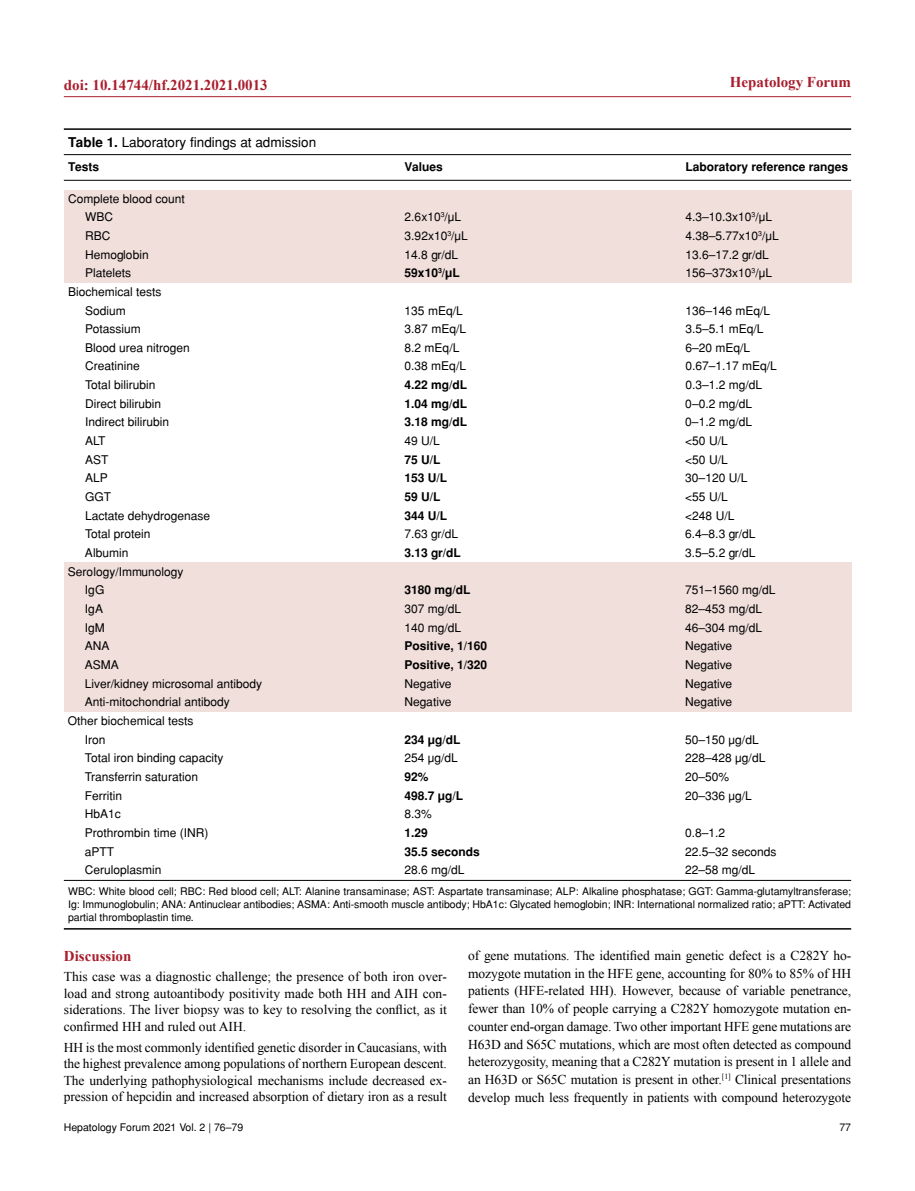
<style>
.page{position:relative;width:915px;height:1191px;background:#fff}
.page>*{position:absolute;margin:0;border:0;box-sizing:border-box;transform-origin:0 0}
.t1{font:700 15px "Times New Roman";color:#a91e2d}
.t2{font:13.5px/17.7px "Times New Roman";letter-spacing:-.01em;color:#000;text-align:justify}
.t3{font:13.5px "Helvetica Normal Tr";color:#000}
.t4{font:12px/18.6px "Helvetica Normal Tr";color:#000}
.t5{font:700 12px "Helvetica Tr";color:#000}
.t6{font:10.5px/12.6px "Helvetica Normal Tr";color:#000;text-align:justify}
.s1{font-family:"Helvetica Tr";font-weight:700}
</style>
<div class="page">
<hr style="left:64px;top:96px;width:786px;height:1px;background:#a91e2d">
<div style="left:64px;top:190px;width:786px;height:92px;background:#f0dfda"></div>
<div style="left:64px;top:562px;width:786px;height:150px;background:#f0dfda"></div>
<hr style="left:64px;top:928px;width:786px;height:1px;background:#000">
<hr style="left:64px;top:154px;width:786px;height:1px;background:#000">
<hr style="left:64px;top:180px;width:786px;height:1px;background:#000">
<hr style="left:64px;top:880px;width:786px;height:1px;background:#000">
<hr style="left:64px;top:128px;width:786px;height:2px;background:#000">
<p class="t1" style="left:64px;top:74px;width:205px">doi: 10.14744/hf.2021.2021.0013</p>
<p class="t1" style="left:729px;top:71px;width:123px">Hepatology Forum</p>
<p class="t3" style="left:68px;top:134px;width:249px"><span class="s1">Table 1.</span> Laboratory findings at admission</p>
<p class="t5" style="left:68px;top:160px;width:32px">Tests</p>
<p class="t5" style="left:404px;top:160px;width:40px">Values</p>
<p class="t5" style="left:685px;top:160px;width:164px">Laboratory reference ranges</p>
<p class="t4" style="left:85px;top:189px;width:101px;text-indent:-17px">Complete blood count<br>WBC</p>
<p class="t4" style="left:404px;top:208px;width:58px">2.6x10<sup>3</sup>/µL</p>
<p class="t4" style="left:685px;top:208px;width:88px">4.3–10.3x10<sup>3</sup>/µL</p>
<p class="t4" style="left:85px;top:226px;width:27px">RBC</p>
<p class="t4" style="left:404px;top:226px;width:65px">3.92x10<sup>3</sup>/µL</p>
<p class="t4" style="left:685px;top:226px;width:95px">4.38–5.77x10<sup>3</sup>/µL</p>
<p class="t4" style="left:85px;top:245px;width:65px">Hemoglobin</p>
<p class="t4" style="left:404px;top:245px;width:55px">14.8 gr/dL</p>
<p class="t4" style="left:685px;top:245px;width:85px">13.6–17.2 gr/dL</p>
<p class="t4" style="left:85px;top:264px;width:48px">Platelets</p>
<p class="t5" style="left:404px;top:266px;width:57px">59x10<sup>3</sup>/µL</p>
<p class="t4" style="left:685px;top:264px;width:88px">156–373x10<sup>3</sup>/µL</p>
<p class="t4" style="left:85px;top:282px;width:78px;text-indent:-17px">Biochemical tests<br>Sodium</p>
<p class="t4" style="left:404px;top:301px;width:60px">135 mEq/L</p>
<p class="t4" style="left:685px;top:301px;width:86px">136–146 mEq/L</p>
<p class="t4" style="left:85px;top:319px;width:57px">Potassium</p>
<p class="t4" style="left:404px;top:319px;width:63px">3.87 mEq/L</p>
<p class="t4" style="left:685px;top:319px;width:80px">3.5–5.1 mEq/L</p>
<p class="t4" style="left:85px;top:338px;width:106px">Blood urea nitrogen</p>
<p class="t4" style="left:404px;top:338px;width:56px">8.2 mEq/L</p>
<p class="t4" style="left:685px;top:338px;width:66px">6–20 mEq/L</p>
<p class="t4" style="left:85px;top:357px;width:56px">Creatinine</p>
<p class="t4" style="left:404px;top:357px;width:63px">0.38 mEq/L</p>
<p class="t4" style="left:685px;top:357px;width:93px">0.67–1.17 mEq/L</p>
<p class="t4" style="left:85px;top:375px;width:72px">Total bilirubin</p>
<p class="t5" style="left:404px;top:378px;width:64px">4.22 mg/dL</p>
<p class="t4" style="left:685px;top:375px;width:78px">0.3–1.2 mg/dL</p>
<p class="t4" style="left:85px;top:394px;width:78px">Direct bilirubin</p>
<p class="t5" style="left:404px;top:396px;width:64px">1.04 mg/dL</p>
<p class="t4" style="left:685px;top:394px;width:68px">0–0.2 mg/dL</p>
<p class="t4" style="left:85px;top:413px;width:86px">Indirect bilirubin</p>
<p class="t5" style="left:404px;top:415px;width:64px">3.18 mg/dL</p>
<p class="t4" style="left:685px;top:413px;width:68px">0–1.2 mg/dL</p>
<p class="t4" style="left:85px;top:431px;width:22px">ALT</p>
<p class="t4" style="left:404px;top:431px;width:37px">49 U/L</p>
<p class="t4" style="left:685px;top:431px;width:44px">&lt;50 U/L</p>
<p class="t4" style="left:85px;top:450px;width:25px">AST</p>
<p class="t5" style="left:404px;top:452px;width:38px">75 U/L</p>
<p class="t4" style="left:685px;top:450px;width:44px">&lt;50 U/L</p>
<p class="t4" style="left:85px;top:469px;width:24px">ALP</p>
<p class="t5" style="left:404px;top:471px;width:44px">153 U/L</p>
<p class="t4" style="left:685px;top:469px;width:64px">30–120 U/L</p>
<p class="t4" style="left:85px;top:487px;width:28px">GGT</p>
<p class="t5" style="left:404px;top:489px;width:38px">59 U/L</p>
<p class="t4" style="left:685px;top:487px;width:44px">&lt;55 U/L</p>
<p class="t4" style="left:85px;top:506px;width:127px">Lactate dehydrogenase</p>
<p class="t5" style="left:404px;top:508px;width:44px">344 U/L</p>
<p class="t4" style="left:685px;top:506px;width:51px">&lt;248 U/L</p>
<p class="t4" style="left:85px;top:525px;width:67px">Total protein</p>
<p class="t4" style="left:404px;top:525px;width:55px">7.63 gr/dL</p>
<p class="t4" style="left:685px;top:525px;width:72px">6.4–8.3 gr/dL</p>
<p class="t4" style="left:85px;top:543px;width:45px">Albumin</p>
<p class="t5" style="left:404px;top:545px;width:58px">3.13 gr/dL</p>
<p class="t4" style="left:685px;top:543px;width:72px">3.5–5.2 gr/dL</p>
<p class="t4" style="left:85px;top:562px;width:100px;text-indent:-17px">Serology/Immunology<br>IgG</p>
<p class="t5" style="left:404px;top:583px;width:68px">3180 mg/dL</p>
<p class="t4" style="left:685px;top:581px;width:92px">751–1560 mg/dL</p>
<p class="t4" style="left:85px;top:599px;width:20px">IgA</p>
<p class="t4" style="left:404px;top:599px;width:58px">307 mg/dL</p>
<p class="t4" style="left:685px;top:599px;width:78px">82–453 mg/dL</p>
<p class="t4" style="left:85px;top:618px;width:22px">IgM</p>
<p class="t4" style="left:404px;top:618px;width:58px">140 mg/dL</p>
<p class="t4" style="left:685px;top:618px;width:78px">46–304 mg/dL</p>
<p class="t4" style="left:85px;top:636px;width:26px">ANA</p>
<p class="t5" style="left:404px;top:639px;width:84px">Positive, 1/160</p>
<p class="t4" style="left:685px;top:636px;width:48px">Negative</p>
<p class="t4" style="left:85px;top:655px;width:36px">ASMA</p>
<p class="t5" style="left:404px;top:657px;width:84px">Positive, 1/320</p>
<p class="t4" style="left:685px;top:655px;width:48px">Negative</p>
<p class="t4" style="left:85px;top:674px;width:179px">Liver/kidney microsomal antibody</p>
<p class="t4" style="left:404px;top:674px;width:48px">Negative</p>
<p class="t4" style="left:685px;top:674px;width:48px">Negative</p>
<p class="t4" style="left:85px;top:692px;width:146px">Anti-mitochondrial antibody</p>
<p class="t4" style="left:404px;top:692px;width:48px">Negative</p>
<p class="t4" style="left:685px;top:692px;width:48px">Negative</p>
<p class="t4" style="left:85px;top:711px;width:110px;text-indent:-17px">Other biochemical tests<br>Iron</p>
<p class="t5" style="left:404px;top:732px;width:58px">234 µg/dL</p>
<p class="t4" style="left:685px;top:730px;width:75px">50–150 µg/dL</p>
<p class="t4" style="left:85px;top:748px;width:140px">Total iron binding capacity</p>
<p class="t4" style="left:404px;top:748px;width:55px">254 µg/dL</p>
<p class="t4" style="left:685px;top:748px;width:82px">228–428 µg/dL</p>
<p class="t4" style="left:85px;top:767px;width:115px">Transferrin saturation</p>
<p class="t5" style="left:404px;top:769px;width:26px">92%</p>
<p class="t4" style="left:685px;top:767px;width:46px">20–50%</p>
<p class="t4" style="left:85px;top:786px;width:39px">Ferritin</p>
<p class="t5" style="left:404px;top:788px;width:60px">498.7 µg/L</p>
<p class="t4" style="left:685px;top:786px;width:68px">20–336 µg/L</p>
<p class="t4" style="left:85px;top:804px;width:38px">HbA1c</p>
<p class="t4" style="left:404px;top:804px;width:29px">8.3%</p>
<p class="t4" style="left:85px;top:823px;width:125px">Prothrombin time (INR)</p>
<p class="t5" style="left:404px;top:825px;width:25px">1.29</p>
<p class="t4" style="left:685px;top:823px;width:42px">0.8–1.2</p>
<p class="t4" style="left:85px;top:842px;width:31px">aPTT</p>
<p class="t5" style="left:404px;top:844px;width:77px">35.5 seconds</p>
<p class="t4" style="left:685px;top:842px;width:93px">22.5–32 seconds</p>
<p class="t4" style="left:85px;top:860px;width:78px">Ceruloplasmin</p>
<p class="t4" style="left:404px;top:860px;width:62px">28.6 mg/dL</p>
<p class="t4" style="left:685px;top:860px;width:72px">22–58 mg/dL</p>
<p class="t6" style="left:68px;top:885px;width:784px">WBC: White blood cell; RBC: Red blood cell; ALT: Alanine transaminase; AST: Aspartate transaminase; ALP: Alkaline phosphatase; GGT: Gamma-glutamyltransferase; Ig: Immunoglobulin; ANA: Antinuclear antibodies; ASMA: Anti-smooth muscle antibody; HbA1c: Glycated hemoglobin; INR: International normalized ratio; aPTT: Activated partial thromboplastin time.</p>
<p class="t1" style="left:64px;top:945px;width:69px">Discussion</p>
<p class="t2" style="left:64px;top:968px;width:384px;line-height:16.5px">This case was a diagnostic challenge; the presence of both iron over&shy;load and strong autoantibody positivity made both HH and AIH con&shy;siderations. The liver biopsy was to key to resolving the conflict, as it confirmed HH and ruled out AIH.</p>
<p class="t2" style="left:64px;top:1038px;width:384px;line-height:16.5px">HH is the most commonly identified genetic disorder in Caucasians, with the highest prevalence among populations of northern European descent.<br>The underlying pathophysiological mechanisms include decreased ex&shy;pression of hepcidin and increased absorption of dietary iron as a result</p>
<p class="t2" style="left:468px;top:946px;width:384px">of gene mutations. The identified main genetic defect is a C282Y ho&shy;mozygote mutation in the HFE gene, accounting for 80% to 85% of HH patients (HFE-related HH). However, because of variable penetrance, fewer than 10% of people carrying a C282Y homozygote mutation en&shy;counter end-organ damage. Two other important HFE gene mutations are H63D and S65C mutations, which are most often detected as compound heterozygosity, meaning that a C282Y mutation is present in 1 allele and an H63D or S65C mutation is present in other.<sup>[1]</sup> Clinical presentations develop much less frequently in patients with compound heterozygote</p>
<p class="t6" style="left:64px;top:1120px;width:181px">Hepatology Forum 2021 Vol. 2 | 76–79</p>
<p class="t6" style="left:839px;top:1120px;width:13px">77</p>
</div>
